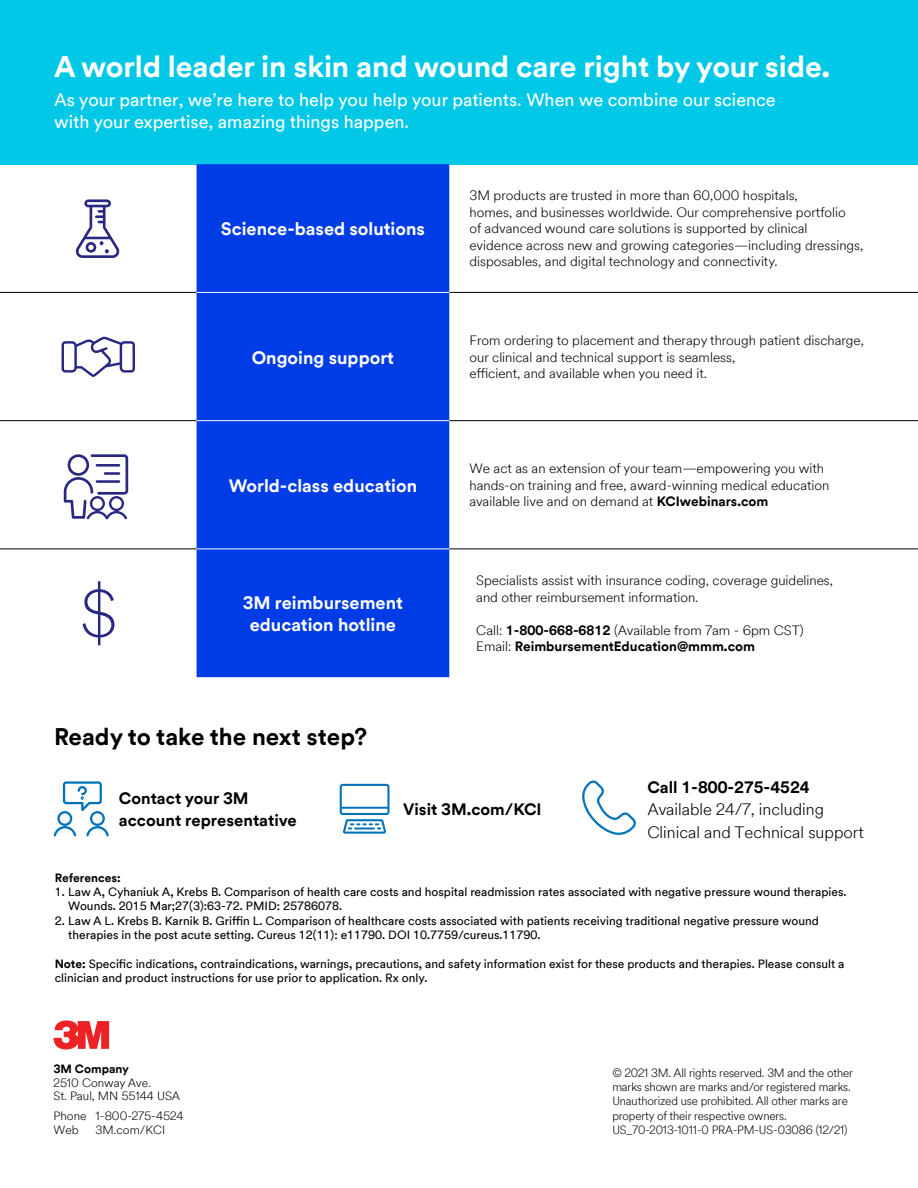
<style>
.page{position:relative;width:918px;height:1188px;background:#fff}
.page>*{position:absolute;margin:0;border:0;box-sizing:border-box;transform-origin:0 0}
.t1{font:30px "Hjdfmj 3 M Circular TT Bold";letter-spacing:-.005em;color:#fff}
.t2{font:24px "Mwmvcd 3 M Circular TT Bold";color:#000}
.t3{font:18px/22.5px "Nynjvg 3 M Circular TT";color:#fff}
.t4{font:18px/22.5px "Mwmvcd 3 M Circular TT Bold";color:#fff;text-align:center}
.t5{font:18px "Hjdfmj 3 M Circular TT Bold";color:#fff}
.t6{font:300 16.5px/22.5px "Lhnxhk 3 M Circular TT";color:#000}
.t7{font:16.5px/22.5px "Mwmvcd 3 M Circular TT Bold";color:#000}
.t8{font:16.5px "Hjdfmj 3 M Circular TT Bold";color:#000}
.t9{font:300 13.5px/16.5px "Lhnxhk 3 M Circular TT";color:#000}
.t10{font:12px/14.4px "Vklrlt 3 M Circular TT Book";color:#000}
.t11{font:300 12px/14.4px "Lhnxhk 3 M Circular TT";letter-spacing:-.01em;color:#000;scale:.96 1}
.t12{font:12px/14.4px "Twkljr 3 M Circular TT Book";color:#000}
.t13{font:300 12px "Lhnxhk 3 M Circular TT";letter-spacing:-.01em;color:#000}
.t14{font:12px "Mwmvcd 3 M Circular TT Bold";color:#000}
.s1{font-family:"Hjdfmj 3 M Circular TT Bold"}
.s2{font-family:"Fhkhnn 3 M Circular TT"}
.s3{font-family:"Hjdfmj 3 M Circular TT Bold";font-weight:400}
.s4{font-family:"Mwmvcd 3 M Circular TT Bold";font-weight:400}
.s5{font-family:"Twkljr 3 M Circular TT Book"}
</style>
<div class="page">
<div style="left:0;top:0;width:918px;height:164px;background:#00c8e6"></div>
<div style="left:197px;top:164px;width:252px;height:513px;background:#003ce6"></div>
<hr style="left:0;top:292px;width:197px;height:1px;background:#000">
<hr style="left:449px;top:292px;width:469px;height:1px;background:#000">
<hr style="left:0;top:420px;width:197px;height:1px;background:#000">
<hr style="left:449px;top:420px;width:469px;height:1px;background:#000">
<hr style="left:0;top:549px;width:197px;height:1px;background:#000">
<hr style="left:449px;top:549px;width:469px;height:1px;background:#000">
<hr style="left:197px;top:549px;width:252px;height:1px;background:#fff">
<hr style="left:197px;top:420px;width:252px;height:1px;background:#fff">
<hr style="left:197px;top:292px;width:252px;height:1px;background:#fff">
<svg style="left:340px;top:784px;width:50px;height:50px"></svg>
<svg style="left:582px;top:781px;width:54px;height:54px"></svg>
<svg style="left:54px;top:781px;width:55px;height:55px"></svg>
<svg style="left:64px;top:454px;width:64px;height:65px"></svg>
<svg style="left:75px;top:199px;width:45px;height:59px"></svg>
<svg style="left:62px;top:337px;width:73px;height:40px"></svg>
<svg style="left:83px;top:581px;width:31px;height:64px"></svg>
<svg style="left:54px;top:1020px;width:55px;height:30px"></svg>
<h2 class="t1" style="left:54px;top:45px;width:778px">A world leader in skin and wound care right by your side.</h2>
<p class="t3" style="left:54px;top:87px;width:723px">As your partner, we’re here to help you help your patients. When we combine our science with your expertise, amazing things happen.</p>
<p class="t5" style="left:221px;top:217px;width:206px">Science-based solutions</p>
<p class="t4" style="left:252px;top:345px;width:144px">Ongoing support</p>
<p class="t5" style="left:229px;top:473px;width:190px">World-class education</p>
<p class="t4" style="left:243px;top:591px;width:162px"><span class="s1">3M reimbursement </span>education hotline</p>
<p class="t2" style="left:54px;top:720px;width:315px">Ready to take the next step?</p>
<p class="t9" style="left:470px;top:187px;width:395px">3M products are trusted in more than 60,000 hospitals,<br>homes, and businesses worldwide. Our comprehensive portfolio<br>of advanced wound care solutions is supported by clinical evidence across new and growing categories—including dressings, disposables, and digital technology and connectivity.</p>
<p class="t9" style="left:470px;top:332px;width:396px">From ordering to placement and therapy through patient discharge, our clinical and technical support is seamless,<br><span class="s2">efficient, and available when you need it.</span></p>
<p class="t9" style="left:470px;top:460px;width:361px">We act as an extension of your team—empowering you with hands-on training and free, award-winning medical education available live and on demand at <span class="s3">KCIwebinars.com</span></p>
<p class="t9" style="left:476px;top:572px;width:358px">Specialists assist with insurance coding, coverage guidelines, and other reimbursement information.</p>
<p class="t9" style="left:476px;top:621px;width:329px">Call: <span class="s4">1-800-668-6812</span> (Available from 7am - 6pm CST)<br>Email: <span class="s3">ReimbursementEducation@mmm.com</span></p>
<p class="t7" style="left:119px;top:786px;width:180px">Contact your 3M account representative</p>
<p class="t7" style="left:403px;top:797px;width:140px">Visit 3M.com/KCI</p>
<p class="t8" style="left:647px;top:775px;width:164px">Call 1-800-275-4524</p>
<p class="t6" style="left:647px;top:797px;width:218px">Available 24/7, including<br>Clinical and Technical support</p>
<p class="t14" style="left:55px;top:869px;width:68px">References:</p>
<p class="t12" style="left:68px;top:884px;width:780px;text-indent:-14px">1. Law A, Cyhaniuk A, Krebs B. Comparison of health care costs and hospital readmission rates associated with negative pressure wound therapies.<br>Wounds. 2015 Mar;27(3):63-72. PMID: 25786078.</p>
<p class="t10" style="left:68px;top:913px;width:752px;text-indent:-14px">2. Law A L. Krebs B. Karnik B. Griffin L. Comparison of healthcare costs associated with patients receiving traditional negative pressure wound <span class="s5">therapies in the post acute setting. Cureus 12(11): e11790. DOI 10.7759/cureus.11790.</span></p>
<p class="t10" style="left:55px;top:956px;width:791px"><span class="s1">Note:</span> Specific indications, contraindications, warnings, precautions, and safety information exist for these products and therapies. Please consult a clinician and product instructions for use prior to application. Rx only.</p>
<p class="t14" style="left:54px;top:1061px;width:77px">3M Company</p>
<p class="t13" style="left:54px;top:1074px;width:99px">2510 Conway Ave.</p>
<p class="t13" style="left:54px;top:1088px;width:128px">St. Paul, MN 55144 USA</p>
<p class="t13" style="left:54px;top:1108px;width:132px">Phone 1-800-275-4524</p>
<p class="t13" style="left:54px;top:1122px;width:27px">Web</p>
<p class="t13" style="left:96px;top:1122px;width:71px">3M.com/KCI</p>
<p class="t11" style="left:612px;top:1065px;width:252px">© 2021 3M. All rights reserved. 3M and the other marks shown are marks and/or registered marks.<br>Unauthorized use prohibited. All other marks are property of their respective owners.</p>
<p class="t11" style="left:612px;top:1122px;width:246px">US_70-2013-1011-0 PRA-PM-US-03086 (12/21)</p>
</div>
